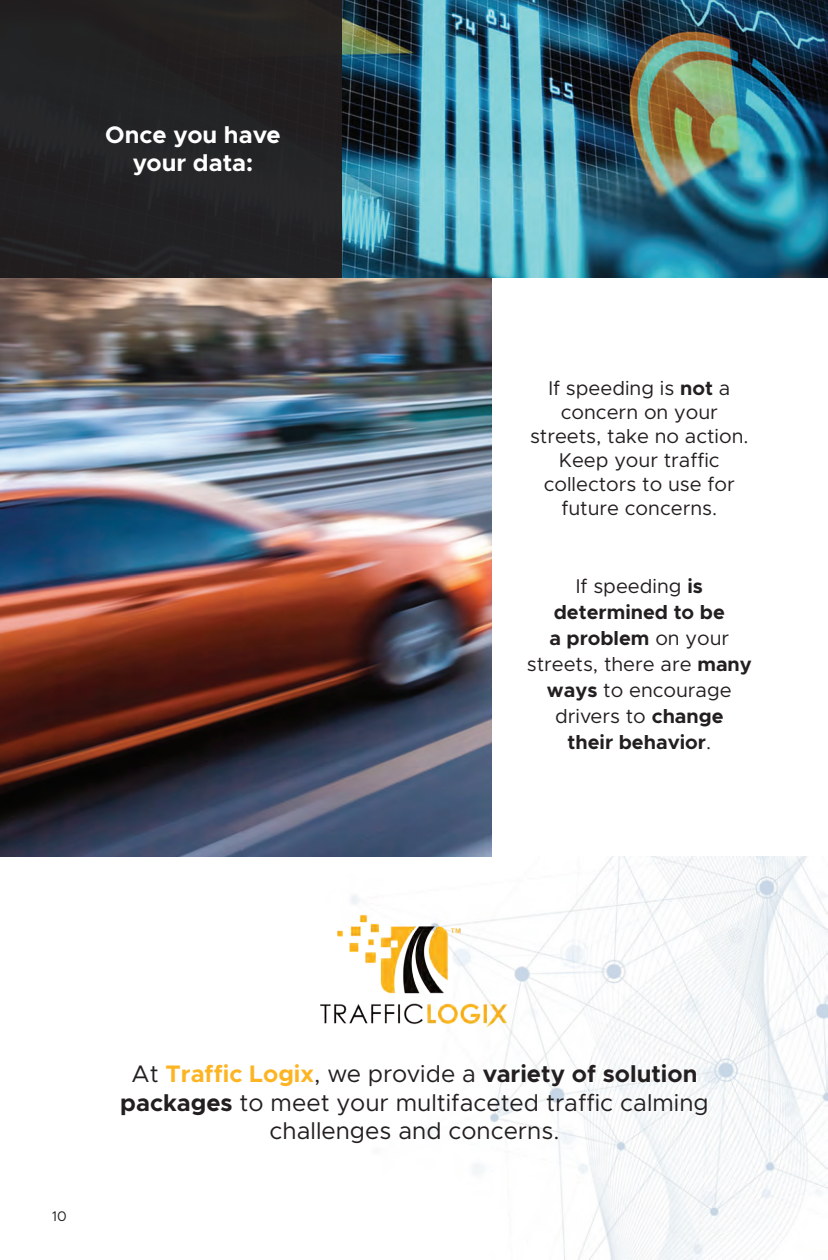
<style>
.page{position:relative;width:828px;height:1260px;background:#fff}
.page>*{position:absolute;margin:0;border:0;box-sizing:border-box;transform-origin:0 0}
.t1{font:24px/28.8px "Metropolis";color:#231f20;text-align:center}
.t2{font:700 24px/28px "Metropolis";color:#fff;text-align:center}
.t3{font:20px/26px "Metropolis";color:#231f20;text-align:center}
.t4{font:14px "Metropolis";color:#231f20}
.s1{font-weight:700}
.s2{font-weight:700;color:#fcb423}
</style>
<div class="page">
<img style="left:0;top:856px;width:828px;height:404px">
<img style="left:0;top:277px;width:492px;height:579px">
<img style="left:315px;top:897px;width:197px;height:147px">
<img style="left:342px;top:0;width:486px;height:277px">
<div style="left:0;top:0;width:342px;height:277px;background:#231f20"></div>
<p class="t2" style="left:105px;top:121px;width:177px">Once you have your data:</p>
<p class="t3" style="left:530px;top:376px;width:220px;line-height:24px">If speeding is <span class="s1">not</span> a concern on your streets, take no action.<br>Keep your traffic collectors to use for future concerns.</p>
<p class="t3" style="left:527px;top:573px;width:227px">If speeding <span class="s1">is determined to be<br>a problem</span> on your streets, there are <span class="s1">many ways</span> to encourage drivers to <span class="s1">change<br>their behavior</span>.</p>
<p class="t4" style="left:52px;top:1208px;width:16px">10</p>
<p class="t1" style="left:120px;top:1059px;width:590px">At <span class="s2">Traffic Logix</span>, we provide a <span class="s1">variety of solution packages</span> to meet your multifaceted traffic calming challenges and concerns.</p>
</div>
